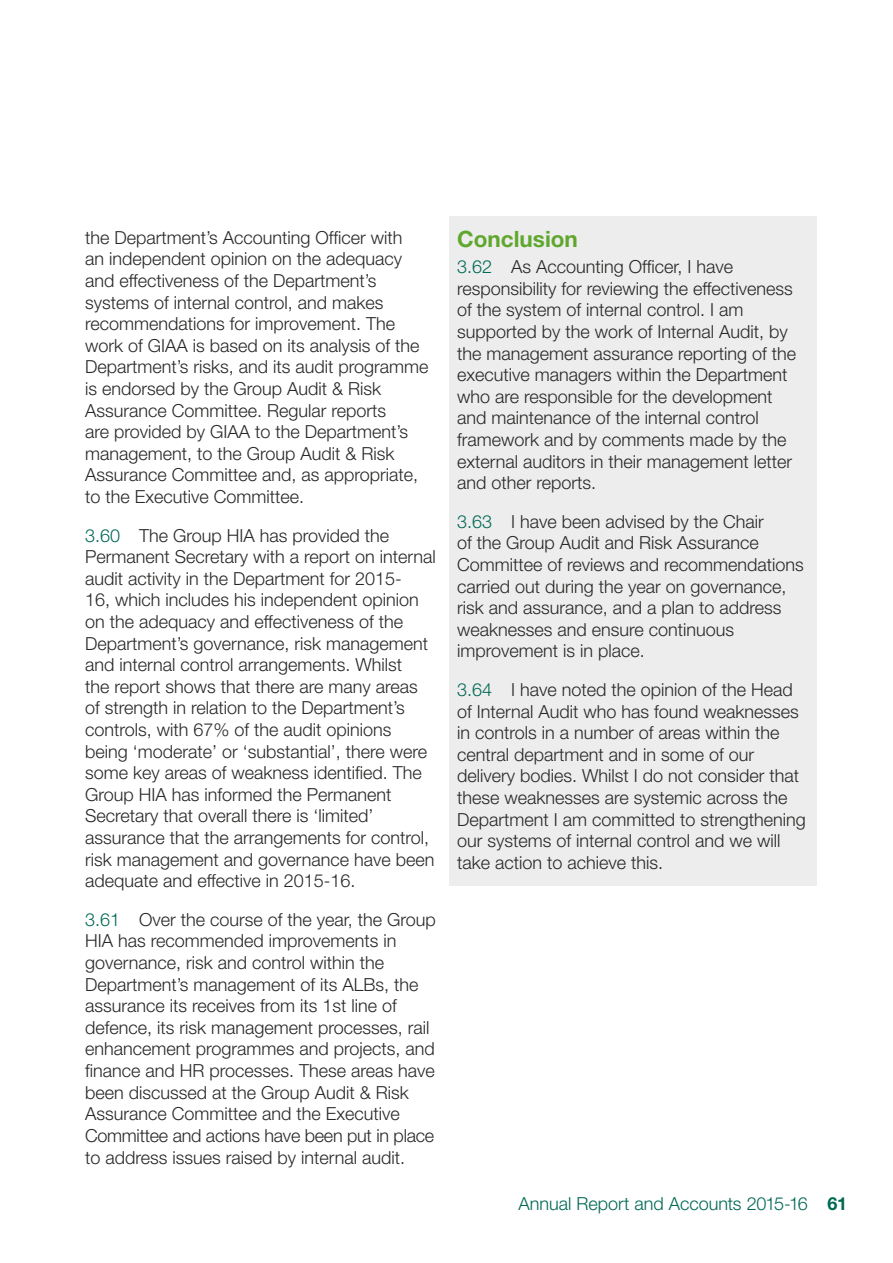
<style>
.page{position:relative;width:893px;height:1263px;background:#fff}
.page>*{position:absolute;margin:0;border:0;box-sizing:border-box;transform-origin:0 0}
.L1__B{font:700 22.5px "Helvetica Neue LT";color:#60a72e}
.t1{font:300 18px/21.6px "Helvetica Neue LT";color:#282827}
.t2{font:300 18px "Helvetica Neue LT";color:#006954}
.s1{color:#006954}
.s2{font-weight:700}
</style>
<div class="page">
<div style="left:449px;top:217px;width:367px;height:48px;background:#ededed"></div>
<div style="left:449px;top:246px;width:367px;height:260px;background:#ededed"></div>
<div style="left:449px;top:501px;width:367px;height:173px;background:#ededed"></div>
<div style="left:449px;top:669px;width:367px;height:216px;background:#ededed"></div>
<p class="t1" style="left:85px;top:226px;width:345px">the Department’s Accounting Officer with<br>an independent opinion on the adequacy and effectiveness of the Department’s systems of internal control, and makes recommendations for improvement. The work of GIAA is based on its analysis of the Department’s risks, and its audit programme is endorsed by the Group Audit &amp; Risk Assurance Committee. Regular reports<br>are provided by GIAA to the Department’s management, to the Group Audit &amp; Risk Assurance Committee and, as appropriate, to the Executive Committee.</p>
<p class="t1" style="left:85px;top:524px;width:352px"><span class="s1">3.60</span> The Group HIA has provided the Permanent Secretary with a report on internal audit activity in the Department for 2015-<br>16, which includes his independent opinion on the adequacy and effectiveness of the Department’s governance, risk management and internal control arrangements. Whilst<br>the report shows that there are many areas of strength in relation to the Department’s controls, with 67% of the audit opinions being ‘moderate’ or ‘substantial’, there were some key areas of weakness identified. The Group HIA has informed the Permanent Secretary that overall there is ‘limited’ assurance that the arrangements for control, risk management and governance have been adequate and effective in 2015-16.</p>
<p class="t1" style="left:85px;top:908px;width:352px"><span class="s1">3.61</span> Over the course of the year, the Group HIA has recommended improvements in governance, risk and control within the Department’s management of its ALBs, the assurance its receives from its 1st line of defence, its risk management processes, rail enhancement programmes and projects, and finance and HR processes. These areas have been discussed at the Group Audit &amp; Risk Assurance Committee and the Executive Committee and actions have been put in place to address issues raised by internal audit.</p>
<p class="L1__B" style="left:457px;top:225px;width:122px">Conclusion</p>
<p class="t1" style="left:457px;top:255px;width:341px"><span class="s1">3.62</span> As Accounting Officer, I have responsibility for reviewing the effectiveness of the system of internal control. I am supported by the work of Internal Audit, by the management assurance reporting of the executive managers within the Department who are responsible for the development and maintenance of the internal control framework and by comments made by the external auditors in their management letter and other reports.</p>
<p class="t1" style="left:457px;top:510px;width:348px"><span class="s1">3.63</span> I have been advised by the Chair<br>of the Group Audit and Risk Assurance Committee of reviews and recommendations carried out during the year on governance, risk and assurance, and a plan to address weaknesses and ensure continuous improvement is in place.</p>
<p class="t1" style="left:457px;top:678px;width:350px"><span class="s1">3.64</span> I have noted the opinion of the Head of Internal Audit who has found weaknesses in controls in a number of areas within the central department and in some of our delivery bodies. Whilst I do not consider that these weaknesses are systemic across the Department I am committed to strengthening our systems of internal control and we will take action to achieve this.</p>
<p class="t2" style="left:518px;top:1193px;width:330px">Annual Report and Accounts 2015-16 <span class="s2">61</span></p>
</div>
